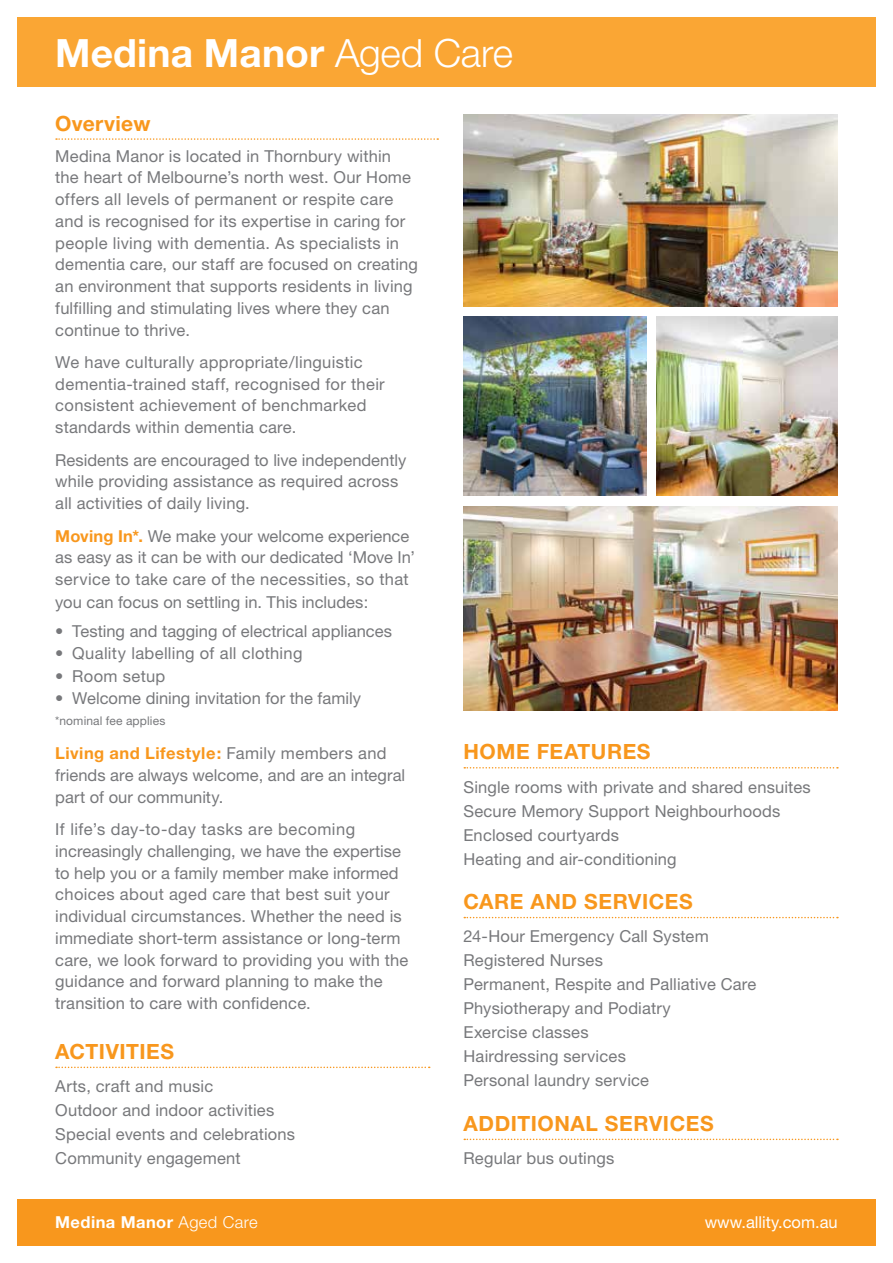
<style>
.page{position:relative;width:893px;height:1263px;background:#fff}
.page>*{position:absolute;margin:0;border:0;box-sizing:border-box;transform-origin:0 0}
.t1{font:700 39px "Helvetica Neue";letter-spacing:.005em;color:#fff}
.t2{font:700 21px "Helvetica Neue";letter-spacing:.025em;color:#f8971d}
.t3{font:16.5px/21.8px "Helvetica Neue";letter-spacing:.01em;color:#77787b}
.t4{font:700 16.5px "Helvetica Neue";letter-spacing:.025em;color:#fff}
.t5{font:16.5px "Helvetica Neue";color:#fff}
.t6{font:12px "Helvetica Neue";letter-spacing:.015em;color:#77787b}
.s1{font-weight:300}
.s2{font-weight:700;color:#f8971d}
</style>
<div class="page">
<img style="left:463px;top:317px;width:183px;height:178px">
<svg style="left:56px;top:138px;width:382px;height:2px"></svg>
<div style="left:17px;top:17px;width:859px;height:70px;background:#faa634"></div>
<svg style="left:464px;top:767px;width:374px;height:1px"></svg>
<svg style="left:464px;top:917px;width:374px;height:1px"></svg>
<svg style="left:464px;top:1138px;width:374px;height:2px"></svg>
<img style="left:463px;top:115px;width:375px;height:191px">
<img style="left:463px;top:506px;width:375px;height:204px">
<img style="left:657px;top:317px;width:181px;height:178px">
<div style="left:17px;top:1199px;width:859px;height:47px;background:#f8971d"></div>
<svg style="left:56px;top:1066px;width:374px;height:2px"></svg>
<h1 class="t1" style="left:55px;top:29px;width:459px">Medina Manor <span class="s1">Aged Care</span></h1>
<p class="t2" style="left:55px;top:110px;width:97px">Overview</p>
<p class="t3" style="left:55px;top:145px;width:364px">Medina Manor is located in Thornbury within the heart of Melbourne’s north west. Our Home offers all levels of permanent or respite care and is recognised for its expertise in caring for people living with dementia. As specialists in dementia care, our staff are focused on creating an environment that supports residents in living fulfilling and stimulating lives where they can continue to thrive.</p>
<p class="t3" style="left:55px;top:351px;width:331px">We have culturally appropriate/linguistic dementia-trained staff, recognised for their consistent achievement of benchmarked standards within dementia care.</p>
<p class="t3" style="left:55px;top:449px;width:353px">Residents are encouraged to live independently while providing assistance as required across all activities of daily living.</p>
<p class="t3" style="left:55px;top:524px;width:361px"><span class="s2">Moving In*.</span> We make your welcome experience as easy as it can be with our dedicated ‘Move In’ service to take care of the necessities, so that you can focus on settling in. This includes:</p>
<p class="t3" style="left:55px;top:620px;width:338px">• Testing and tagging of electrical appliances</p>
<p class="t3" style="left:55px;top:642px;width:249px">• Quality labelling of all clothing</p>
<p class="t3" style="left:55px;top:665px;width:112px">• Room setup</p>
<p class="t3" style="left:55px;top:687px;width:307px">• Welcome dining invitation for the family</p>
<p class="t6" style="left:55px;top:713px;width:112px">*nominal fee applies</p>
<p class="t3" style="left:55px;top:742px;width:351px"><span class="s2">Living and Lifestyle:</span> Family members and friends are always welcome, and are an integral part of our community.</p>
<p class="t3" style="left:55px;top:818px;width:355px">If life’s day-to-day tasks are becoming increasingly challenging, we have the expertise to help you or a family member make informed choices about aged care that best suit your individual circumstances. Whether the need is immediate short-term assistance or long-term care, we look forward to providing you with the guidance and forward planning to make the transition to care with confidence.</p>
<p class="t2" style="left:55px;top:1038px;width:120px">ACTIVITIES</p>
<p class="t3" style="left:55px;top:1074px;width:241px;line-height:24px">Arts, craft and music<br>Outdoor and indoor activities<br>Special events and celebrations<br>Community engagement</p>
<p class="t2" style="left:463px;top:739px;width:189px">HOME FEATURES</p>
<p class="t3" style="left:463px;top:774px;width:349px;line-height:24px">Single rooms with private and shared ensuites Secure Memory Support Neighbourhoods Enclosed courtyards<br>Heating and air-conditioning</p>
<p class="t2" style="left:463px;top:889px;width:231px">CARE AND SERVICES</p>
<p class="t3" style="left:463px;top:924px;width:294px;line-height:24px">24-Hour Emergency Call System<br>Registered Nurses<br>Permanent, Respite and Palliative Care<br>Physiotherapy and Podiatry<br>Exercise classes<br>Hairdressing services<br>Personal laundry service</p>
<p class="t2" style="left:463px;top:1110px;width:252px">ADDITIONAL SERVICES</p>
<p class="t3" style="left:463px;top:1147px;width:152px">Regular bus outings</p>
<p class="t4" style="left:55px;top:1212px;width:204px">Medina Manor <span class="s1">Aged Care</span></p>
<p class="t5" style="left:705px;top:1212px;width:134px">www.allity.com.au</p>
</div>
